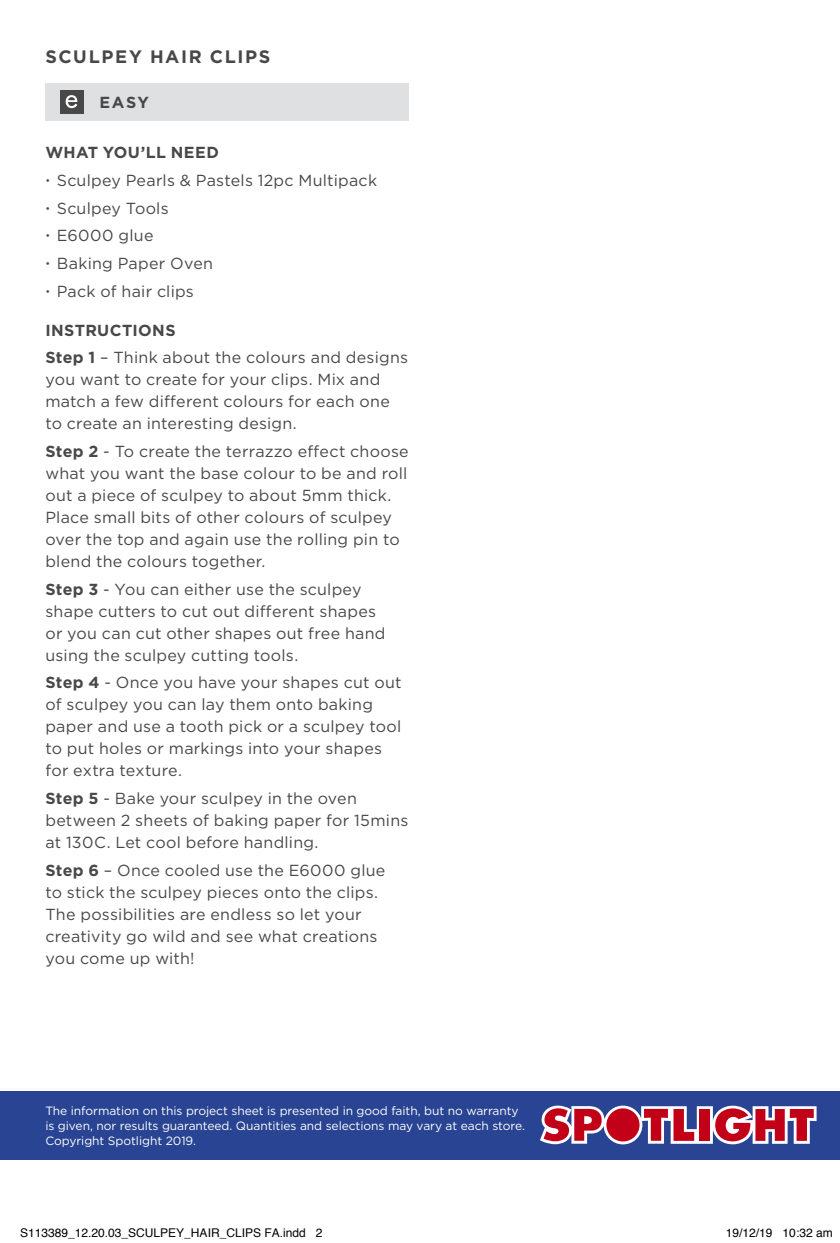
<style>
.page{position:relative;width:840px;height:1243px;background:#fff}
.page>*{position:absolute;margin:0;border:0;box-sizing:border-box;transform-origin:0 0}
.t1{font:700 18px "Gotham";letter-spacing:.085em;color:#484849}
.t2{font:16px/22px "Gotham";letter-spacing:.015em;color:#484849}
.t3{font:700 16px "Gotham";letter-spacing:.025em;color:#484849}
.t4{font:12px/15px "Gotham";letter-spacing:-.005em;color:#fff}
.t5{font:12px "Helvetica";color:#000}
.s1{font-size:10px}
.s2{font-weight:700}
</style>
<div class="page">
<div style="left:45px;top:83px;width:363px;height:37px;background:#dfe0e1"></div>
<div style="left:60px;top:90px;width:23px;height:24px;background:#484849"></div>
<svg style="left:66px;top:95px;width:11px;height:13px"></svg>
<div style="left:0;top:1090px;width:839px;height:69px;background:#284492"></div>
<svg style="left:540px;top:1106px;width:276px;height:38px"></svg>
<p class="t1" style="left:45px;top:45px;width:226px">SCULPEY HAIR CLIPS</p>
<p class="t3" style="left:99px;top:92px;width:51px">EASY</p>
<p class="t3" style="left:45px;top:142px;width:175px">WHAT YOU’LL NEED</p>
<p class="t2" style="left:45px;top:169px;width:333px"><span class="s1">•</span> Sculpey Pearls &amp; Pastels 12pc Multipack</p>
<p class="t2" style="left:45px;top:197px;width:125px"><span class="s1">•</span> Sculpey Tools</p>
<p class="t2" style="left:45px;top:224px;width:109px"><span class="s1">•</span> E6000 glue</p>
<p class="t2" style="left:45px;top:252px;width:169px"><span class="s1">•</span> Baking Paper Oven</p>
<p class="t2" style="left:45px;top:280px;width:150px"><span class="s1">•</span> Pack of hair clips</p>
<p class="t2" style="left:45px;top:316px;width:364px;line-height:27.6px"><span class="s2">INSTRUCTIONS<br>Step 1</span> – Think about the colours and designs</p>
<p class="t2" style="left:45px;top:368px;width:346px">you want to create for your clips. Mix and match a few different colours for each one to create an interesting design.</p>
<p class="t2" style="left:45px;top:440px;width:364px"><span class="s2">Step 2</span> - To create the terrazzo effect choose what you want the base colour to be and roll out a piece of sculpey to about 5mm thick.<br>Place small bits of other colours of sculpey over the top and again use the rolling pin to blend the colours together.</p>
<p class="t2" style="left:45px;top:578px;width:341px"><span class="s2">Step 3</span> - You can either use the sculpey shape cutters to cut out different shapes or you can cut other shapes out free hand using the sculpey cutting tools.</p>
<p class="t2" style="left:45px;top:671px;width:357px"><span class="s2">Step 4</span> - Once you have your shapes cut out of sculpey you can lay them onto baking paper and use a tooth pick or a sculpey tool to put holes or markings into your shapes for extra texture.</p>
<p class="t2" style="left:45px;top:787px;width:364px"><span class="s2">Step 5</span> - Bake your sculpey in the oven between 2 sheets of baking paper for 15mins at 130C. Let cool before handling.</p>
<p class="t2" style="left:45px;top:859px;width:341px"><span class="s2">Step 6</span> – Once cooled use the E6000 glue to stick the sculpey pieces onto the clips.<br>The possibilities are endless so let your creativity go wild and see what creations you come up with!</p>
<p class="t4" style="left:45px;top:1103px;width:481px">The information on this project sheet is presented in good faith, but no warranty is given, nor results guaranteed. Quantities and selections may vary at each store.<br>Copyright Spotlight 2019.</p>
<p class="t5" style="left:20px;top:1223px;width:304px">S113389_12.20.03_SCULPEY_HAIR_CLIPS FA.indd 2</p>
<p class="t5" style="left:725px;top:1223px;width:108px">19/12/19 10:32 am</p>
</div>
